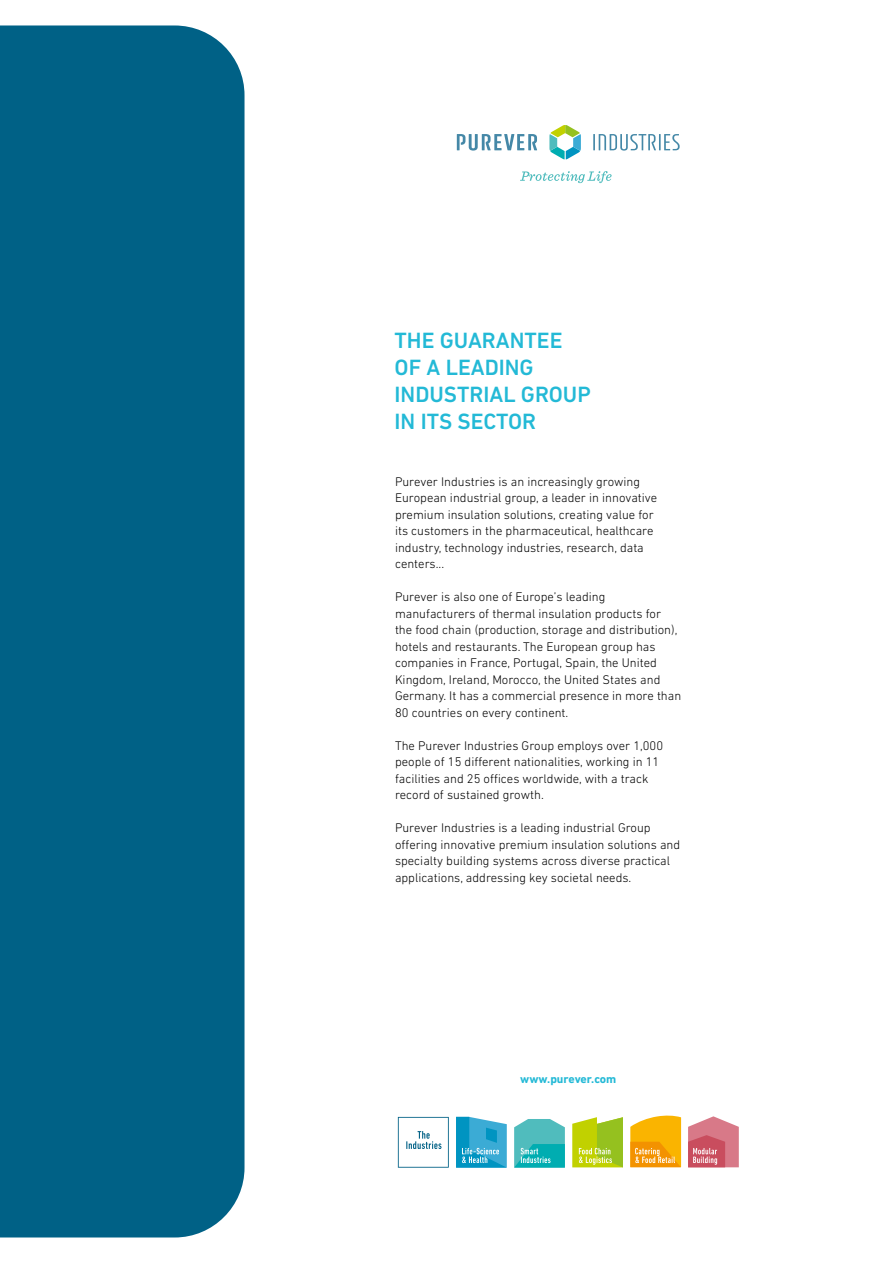
<style>
.page{position:relative;width:893px;height:1263px;background:#fff}
.page>*{position:absolute;margin:0;border:0;box-sizing:border-box;transform-origin:0 0}
.t1{font:500 22.5px/27px "DIN Next LT Pro";color:#23b9d6}
.t2{font:300 12.75px/16.5px "DIN Next LT Pro";color:#000}
.t3{font:700 12px "DIN Next LT Pro";color:#23b9d6}
</style>
<div class="page">
<div style="left:0;top:25px;width:245px;height:1212px;background:#006186"></div>
<svg style="left:520px;top:171px;width:92px;height:12px"></svg>
<svg style="left:457px;top:125px;width:223px;height:34px"></svg>
<svg style="left:572px;top:1117px;width:51px;height:50px;background:#b7d02f"></svg>
<svg style="left:514px;top:1119px;width:51px;height:48px;background:#46bdbf"></svg>
<svg style="left:456px;top:1117px;width:51px;height:51px;background:#39abd1"></svg>
<svg style="left:630px;top:1115px;width:51px;height:52px;background:#f8b221"></svg>
<svg style="left:688px;top:1116px;width:51px;height:51px;background:#d97f8c"></svg>
<svg style="left:398px;top:1117px;width:51px;height:51px"></svg>
<h1 class="t1" style="left:395px;top:326px;width:198px">THE GUARANTEE<br>OF A LEADING<br>INDUSTRIAL GROUP<br>IN ITS SECTOR</h1>
<p class="t2" style="left:395px;top:473px;width:264px">Purever Industries is an increasingly growing European industrial group, a leader in innovative premium insulation solutions, creating value for its customers in the pharmaceutical, healthcare industry, technology industries, research, data centers...</p>
<p class="t2" style="left:395px;top:589px;width:288px">Purever is also one of Europe’s leading manufacturers of thermal insulation products for the food chain (production, storage and distribution), hotels and restaurants. The European group has companies in France, Portugal, Spain, the United Kingdom, Ireland, Morocco, the United States and Germany. It has a commercial presence in more than 80 countries on every continent.</p>
<p class="t2" style="left:395px;top:737px;width:270px">The Purever Industries Group employs over 1,000 people of 15 different nationalities, working in 11 facilities and 25 offices worldwide, with a track record of sustained growth.</p>
<p class="t2" style="left:395px;top:820px;width:287px">Purever Industries is a leading industrial Group offering innovative premium insulation solutions and specialty building systems across diverse practical applications, addressing key societal needs.</p>
<p class="t3" style="left:520px;top:1072px;width:98px">www.purever.com</p>
</div>
